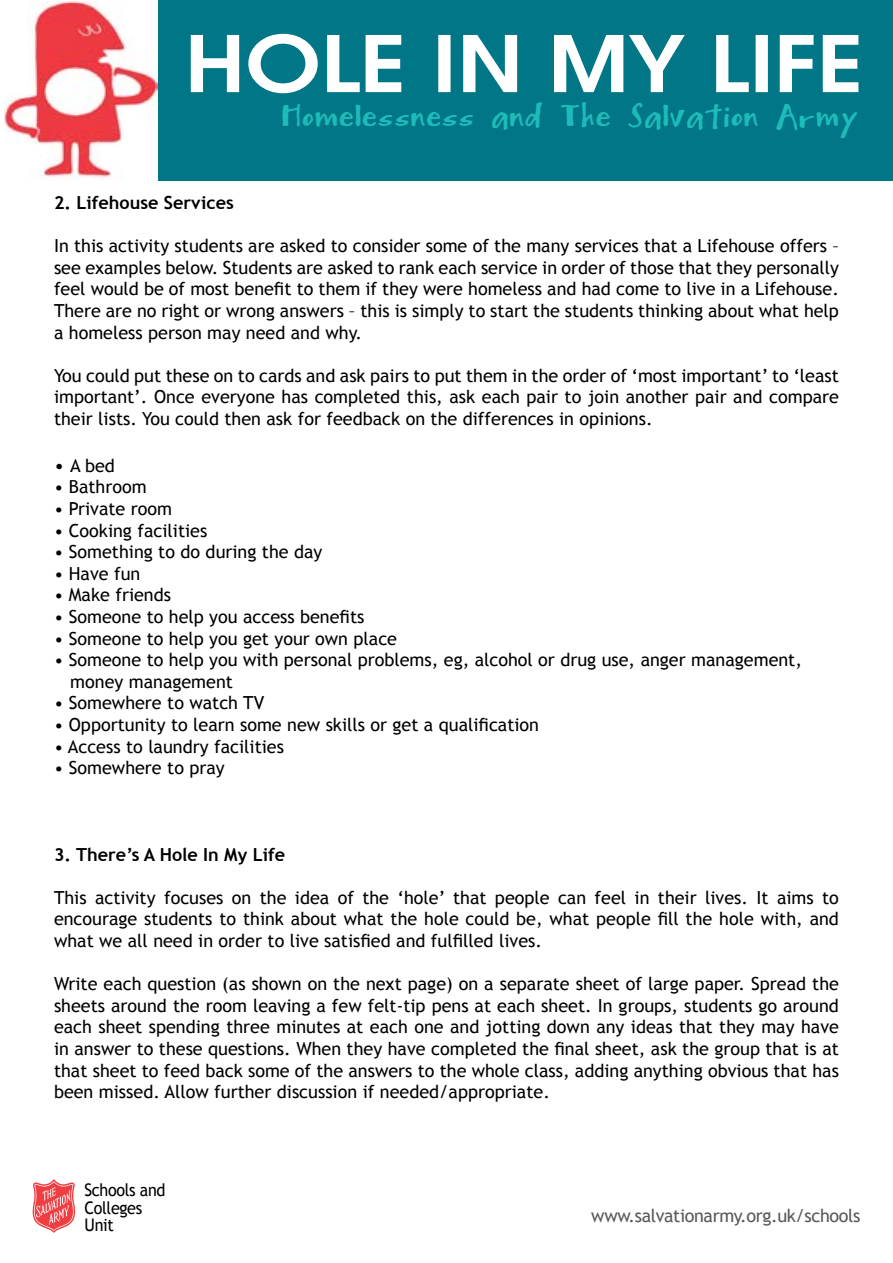
<style>
.page{position:relative;width:893px;height:1263px;background:#fff}
.page>*{position:absolute;margin:0;border:0;box-sizing:border-box;transform-origin:0 0}
.t1{font:600 77.25px "Avant Garde";color:#fff;scale:1.16 1}
.t2{font:31.35px "Mightyto Save";color:#1ebcb9;scale:1.16 1}
.t3{font:18px/21.6px "Trebuchet MS";color:#000;text-align:justify}
.t4{font:700 18px "Trebuchet MS";color:#000}
.t5{font:18px "Trebuchet MS";letter-spacing:-.02em;color:#58595b}
.t6{font:17.25px/17.2px "Trebuchet MS";letter-spacing:-.02em;color:#000;scale:.93 1}
.s1{font-size:19.5px}
</style>
<div class="page">
<div style="left:157px;top:0;width:736px;height:181px;background:#007686"></div>
<img style="left:4px;top:0;width:153px;height:178px">
<svg style="left:32px;top:1179px;width:43px;height:54px"></svg>
<h1 class="t1" style="left:184px;top:12px;width:587px">HOLE IN MY LIFE</h1>
<h2 class="t2" style="left:282px;top:101px;width:499px">Homelessness and The Salvation Army</h2>
<p class="t4" style="left:54px;top:191px;width:181px">2. Lifehouse Services</p>
<p class="t3" style="left:54px;top:235px;width:786px">In this activity students are asked to consider some of the many services that a Lifehouse offers – see examples below. Students are asked to rank each service in order of those that they personally feel would be of most benefit to them if they were homeless and had come to live in a Lifehouse.<br>There are no right or wrong answers – this is simply to start the students thinking about what help a homeless person may need and why.</p>
<p class="t3" style="left:54px;top:365px;width:786px">You could put these on to cards and ask pairs to put them in the order of ‘most important’ to ‘least important’. Once everyone has completed this, ask each pair to join another pair and compare their lists. You could then ask for feedback on the differences in opinions.</p>
<p class="t3" style="left:54px;top:455px;width:63px"><span class="s1">•</span> A bed</p>
<p class="t3" style="left:54px;top:476px;width:94px">• Bathroom</p>
<p class="t3" style="left:54px;top:498px;width:120px">• Private room</p>
<p class="t3" style="left:54px;top:520px;width:155px">• Cooking facilities</p>
<p class="t3" style="left:54px;top:541px;width:270px">• Something to do during the day</p>
<p class="t3" style="left:54px;top:563px;width:88px">• Have fun</p>
<p class="t3" style="left:54px;top:584px;width:119px">• Make friends</p>
<p class="t3" style="left:54px;top:606px;width:312px">• Someone to help you access benefits</p>
<p class="t3" style="left:54px;top:628px;width:345px">• Someone to help you get your own place</p>
<p class="t3" style="left:70px;top:649px;width:733px;text-indent:-16px">• Someone to help you with personal problems, eg, alcohol or drug use, anger management, money management</p>
<p class="t3" style="left:54px;top:692px;width:212px">• Somewhere to watch TV</p>
<p class="t3" style="left:54px;top:714px;width:487px">• Opportunity to learn some new skills or get a qualification</p>
<p class="t3" style="left:54px;top:736px;width:232px">• Access to laundry facilities</p>
<p class="t3" style="left:54px;top:757px;width:172px">• Somewhere to pray</p>
<p class="t4" style="left:54px;top:843px;width:233px">3. There’s A Hole In My Life</p>
<p class="t3" style="left:54px;top:887px;width:786px">This activity focuses on the idea of the ‘hole’ that people can feel in their lives. It aims to encourage students to think about what the hole could be, what people fill the hole with, and what we all need in order to live satisfied and fulfilled lives.</p>
<p class="t3" style="left:54px;top:973px;width:786px">Write each question (as shown on the next page) on a separate sheet of large paper. Spread the sheets around the room leaving a few felt-tip pens at each sheet. In groups, students go around each sheet spending three minutes at each one and jotting down any ideas that they may have in answer to these questions. When they have completed the final sheet, ask the group that is at that sheet to feed back some of the answers to the whole class, adding anything obvious that has been missed. Allow further discussion if needed/appropriate.</p>
<p class="t6" style="left:85px;top:1182px;width:89px">Schools and<br>Colleges<br>Unit</p>
<p class="t5" style="left:591px;top:1205px;width:271px">www.salvationarmy.org.uk/schools</p>
</div>
